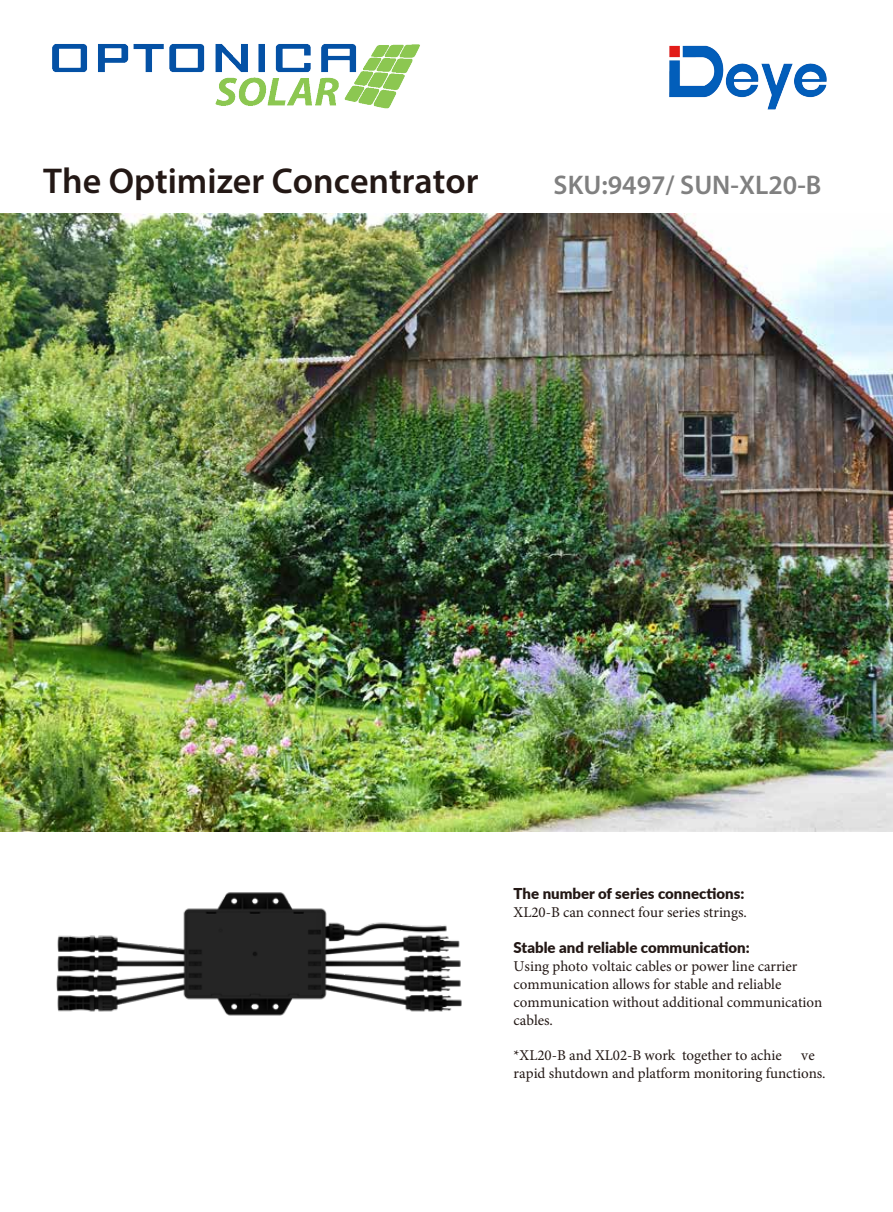
<style>
.page{position:relative;width:893px;height:1212px;background:#fff}
.page>*{position:absolute;margin:0;border:0;box-sizing:border-box;transform-origin:0 0}
.t1{font:600 36px "Myriad Pro";color:#231815}
.t2{font:600 27px "Myriad Pro";color:#808080}
.t3{font:15px/18px "Minion Pro";letter-spacing:-.005em;color:#231815}
.t4{font:900 15px "Lato";color:#231815}
</style>
<div class="page">
<img style="left:0;top:214px;width:893px;height:617px">
<img style="left:56px;top:892px;width:406px;height:124px">
<img style="left:52px;top:44px;width:368px;height:65px">
<img style="left:669px;top:45px;width:158px;height:65px">
<h1 class="t1" style="left:43px;top:158px;width:437px">The Optimizer Concentrator</h1>
<h2 class="t2" style="left:554px;top:168px;width:269px">SKU:9497/ SUN-XL20-B</h2>
<p class="t4" style="left:514px;top:883px;width:232px">The number of series connections:</p>
<p class="t3" style="left:514px;top:904px;width:235px">XL20-B can connect four series strings.</p>
<p class="t4" style="left:514px;top:937px;width:238px">Stable and reliable communication:</p>
<p class="t3" style="left:514px;top:958px;width:310px">Using photo voltaic cables or power line carrier communication allows for stable and reliable communication without additional communication cables.</p>
<p class="t3" style="left:514px;top:1046px;width:270px">*XL20-B and XL02-B work together to achie</p>
<p class="t3" style="left:514px;top:1046px;width:314px;text-indent:287px">ve rapid shutdown and platform monitoring functions.</p>
</div>
